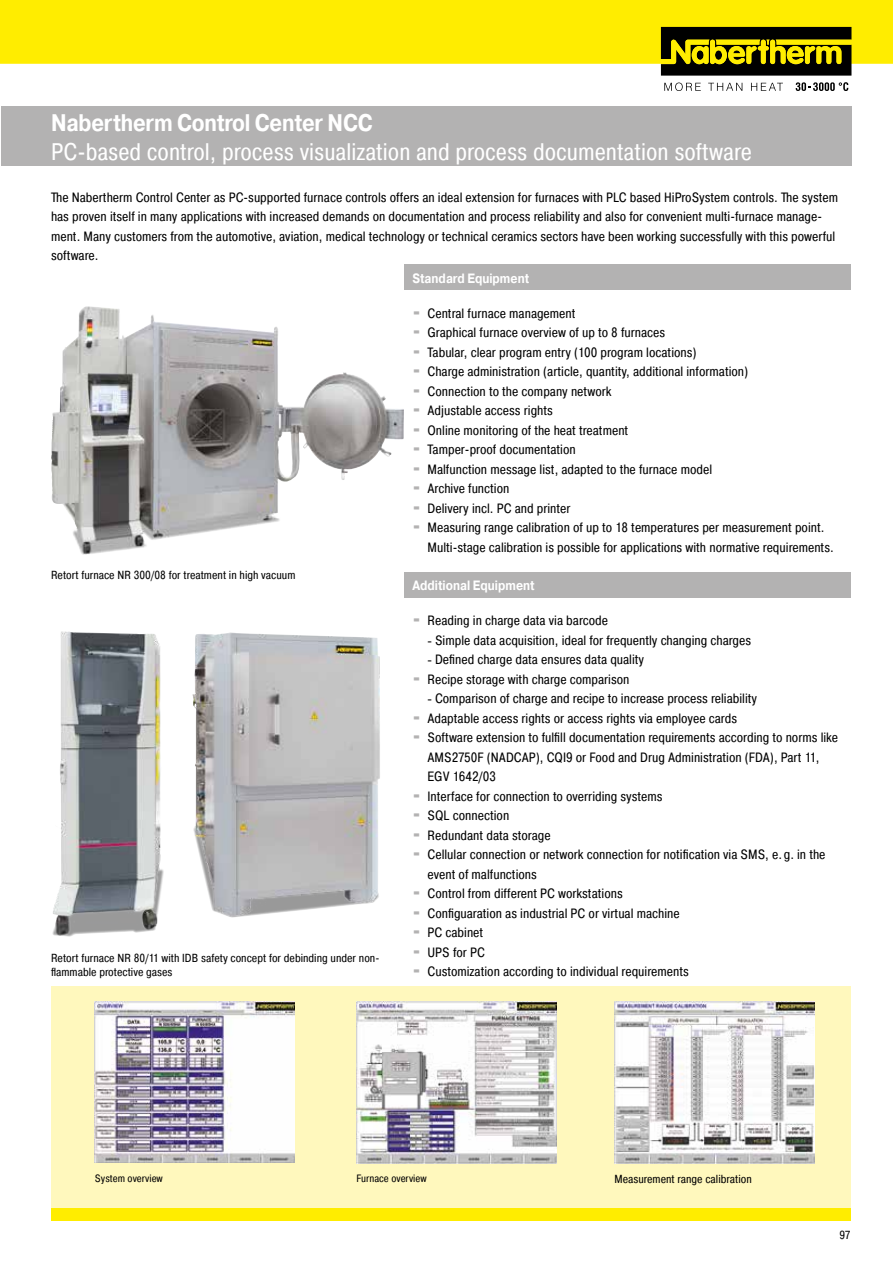
<style>
.page{position:relative;width:893px;height:1263px;background:#fff}
.page>*{position:absolute;margin:0;border:0;box-sizing:border-box;transform-origin:0 0}
.t1{font:24px "Pragmatica Cond";color:#fff}
.t2{font:700 24px "Pragmatica";letter-spacing:-.01em;color:#fff;scale:.85 1}
.t3{font:13.5px/19.5px "Pragmatica Cond";color:#000}
.t4{font:700 13.5px "Pragmatica";color:#fff;scale:.85 1}
.t5{font:11.7px/14.1px "Pragmatica Cond";color:#000}
.t6{font:11.7px "Pragmatica Cond A";color:#000}
.t7{font:10.65px "Pragmatica Cond";color:#000}
.s1{font-family:"Blackoak Std";color:#b3b2b2}
.s2{font-family:"Times New Roman"}
</style>
<div class="page">
<div style="left:51px;top:1208px;width:799px;height:12px;background:#ffed00"></div>
<div style="left:51px;top:986px;width:799px;height:222px;background:#fff8bd"></div>
<div style="left:1px;top:106px;width:850px;height:60px;background:#b3b2b2"></div>
<img style="left:615px;top:1001px;width:200px;height:162px">
<img style="left:95px;top:1002px;width:199px;height:161px">
<img style="left:356px;top:1001px;width:200px;height:162px">
<img style="left:51px;top:313px;width:338px;height:242px">
<img style="left:52px;top:631px;width:328px;height:306px">
<div style="left:404px;top:264px;width:446px;height:26px;background:#b3b2b2"></div>
<div style="left:404px;top:572px;width:446px;height:25px;background:#b3b2b2"></div>
<div style="left:0;top:0;width:893px;height:64px;background:#ffed00"></div>
<svg style="left:664px;top:83px;width:37px;height:8px"></svg>
<svg style="left:708px;top:83px;width:34px;height:8px"></svg>
<svg style="left:751px;top:83px;width:32px;height:8px"></svg>
<svg style="left:796px;top:82px;width:52px;height:9px"></svg>
<svg style="left:661px;top:27px;width:190px;height:49px"></svg>
<h1 class="t2" style="left:51px;top:107px;width:380px">Nabertherm Control Center NCC</h1>
<h1 class="t1" style="left:51px;top:137px;width:702px">PC-based control, process visualization and process documentation software</h1>
<p class="t3" style="left:51px;top:187px;width:789px">The Nabertherm Control Center as PC-supported furnace controls offers an ideal extension for furnaces with PLC based HiProSystem controls. The system has proven itself in many applications with increased demands on documentation and process reliability and also for convenient multi-furnace manage&shy;ment. Many customers from the automotive, aviation, medical technology or technical ceramics sectors have been working successfully with this powerful software.</p>
<p class="t5" style="left:51px;top:568px;width:246px">Retort furnace NR 300/08 for treatment in high vacuum</p>
<p class="t5" style="left:51px;top:950px;width:330px">Retort furnace NR 80/11 with IDB safety concept for debinding under non&shy;flammable protective gases</p>
<p class="t4" style="left:412px;top:269px;width:139px">Standard Equipment</p>
<p class="t3" style="left:413px;top:303px;width:165px"><span class="s1">·</span> Central furnace management</p>
<p class="t3" style="left:413px;top:323px;width:254px"><span class="s1">·</span> Graphical furnace overview of up to 8 furnaces</p>
<p class="t3" style="left:413px;top:342px;width:286px"><span class="s1">·</span> Tabular, clear program entry (100 program locations)</p>
<p class="t3" style="left:413px;top:362px;width:337px"><span class="s1">·</span> Charge administration (article, quantity, additional information)</p>
<p class="t3" style="left:413px;top:381px;width:201px"><span class="s1">·</span> Connection to the company network</p>
<p class="t3" style="left:413px;top:401px;width:142px"><span class="s1">·</span> Adjustable access rights</p>
<p class="t3" style="left:413px;top:420px;width:217px"><span class="s1">·</span> Online monitoring of the heat treatment</p>
<p class="t3" style="left:413px;top:440px;width:165px"><span class="s1">·</span> Tamper-proof documentation</p>
<p class="t3" style="left:413px;top:459px;width:301px"><span class="s1">·</span> Malfunction message list, adapted to the furnace model</p>
<p class="t3" style="left:413px;top:479px;width:98px"><span class="s1">·</span> Archive function</p>
<p class="t3" style="left:413px;top:498px;width:160px"><span class="s1">·</span> Delivery incl. PC and printer</p>
<p class="t3" style="left:413px;top:518px;width:413px"><span class="s1">·</span> Measuring range calibration of up to 18 temperatures per measurement point.</p>
<p class="t3" style="left:428px;top:537px;width:408px">Multi-stage calibration is possible for applications with normative requirements.</p>
<p class="t4" style="left:413px;top:577px;width:145px">Additional Equipment</p>
<p class="t3" style="left:413px;top:611px;width:197px"><span class="s1">·</span> Reading in charge data via barcode</p>
<p class="t3" style="left:428px;top:630px;width:325px"><span class="s2">-</span> Simple data acquisition, ideal for frequently changing charges</p>
<p class="t3" style="left:413px;top:650px;width:233px;text-indent:15px"><span class="s2">-</span> Defined charge data ensures data quality <span class="s1">·</span> Recipe storage with charge comparison</p>
<p class="t3" style="left:428px;top:689px;width:331px"><span class="s2">-</span> Comparison of charge and recipe to increase process reliability</p>
<p class="t3" style="left:412px;top:708px;width:326px"><span class="s1">·</span> Adaptable access rights or access rights via employee cards</p>
<p class="t3" style="left:412px;top:728px;width:427px"><span class="s1">·</span> Software extension to fulfill documentation requirements according to norms like</p>
<p class="t3" style="left:427px;top:747px;width:394px">AMS2750F (NADCAP), CQI9 or Food and Drug Administration (FDA), Part 11,</p>
<p class="t3" style="left:427px;top:766px;width:70px">EGV 1642/03</p>
<p class="t3" style="left:412px;top:786px;width:252px"><span class="s1">·</span> Interface for connection to overriding systems</p>
<p class="t3" style="left:412px;top:805px;width:98px"><span class="s1">·</span> SQL connection</p>
<p class="t3" style="left:412px;top:825px;width:140px"><span class="s1">·</span> Redundant data storage</p>
<p class="t3" style="left:412px;top:844px;width:415px"><span class="s1">·</span> Cellular connection or network connection for notification via SMS, e. g. in the</p>
<p class="t3" style="left:427px;top:864px;width:111px">event of malfunctions</p>
<p class="t3" style="left:412px;top:883px;width:212px"><span class="s1">·</span> Control from different PC workstations</p>
<p class="t3" style="left:412px;top:903px;width:269px"><span class="s1">·</span> Configuaration as industrial PC or virtual machine</p>
<p class="t3" style="left:412px;top:922px;width:72px"><span class="s1">·</span> PC cabinet</p>
<p class="t3" style="left:412px;top:942px;width:74px"><span class="s1">·</span> UPS for PC</p>
<p class="t3" style="left:412px;top:961px;width:278px"><span class="s1">·</span> Customization according to individual requirements</p>
<p class="t7" style="left:95px;top:1172px;width:69px">System overview</p>
<p class="t7" style="left:356px;top:1172px;width:72px">Furnace overview</p>
<p class="t5" style="left:614px;top:1172px;width:139px">Measurement range calibration</p>
<p class="t6" style="left:839px;top:1228px;width:13px">97</p>
</div>
